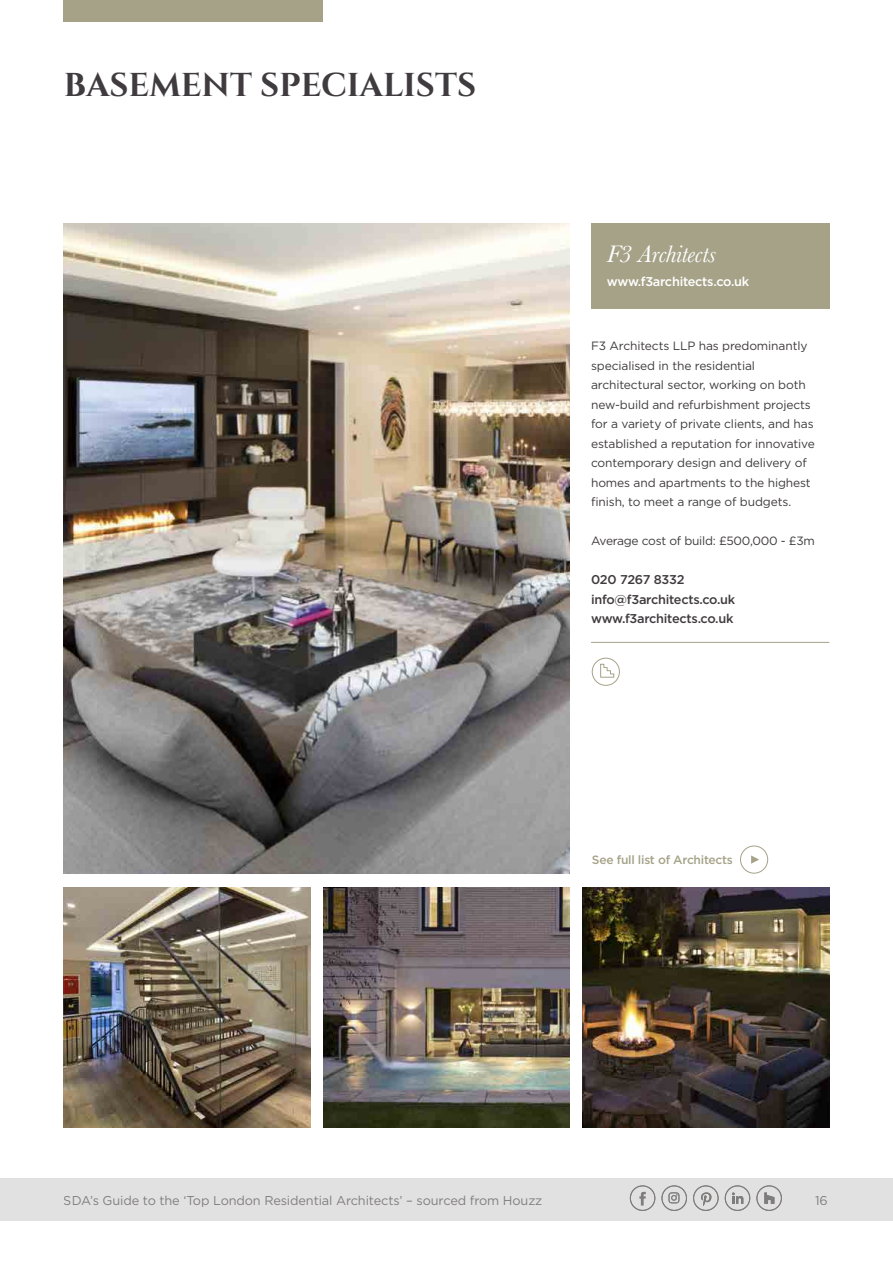
<style>
.page{position:relative;width:893px;height:1263px;background:#fff}
.page>*{position:absolute;margin:0;border:0;box-sizing:border-box;transform-origin:0 0}
.t1{font:700 33px "Cinzel";color:#3f3b3e}
.t2{font:italic 24.75px "Baskerville";letter-spacing:-.01em;color:#fff}
.t3{font:12.75px "Gotham";letter-spacing:-.01em;color:#3f3b3e}
.t4{font:500 12.75px/19.5px "Gotham";letter-spacing:-.02em;color:#3f3b3e}
.t5{font:500 12.75px "Gotham";letter-spacing:-.02em;color:#fff}
.t6{font:12px/19.5px "Gotham";letter-spacing:-.01em;color:#3f3b3e}
.t7{font:500 12px "Gotham";letter-spacing:-.02em;color:#a6a288}
</style>
<div class="page">
<div style="left:0;top:1178px;width:893px;height:42px;background:#e2e1e2"></div>
<img style="left:64px;top:223px;width:506px;height:651px">
<div style="left:64px;top:0;width:259px;height:21px;background:#a6a288"></div>
<img style="left:583px;top:887px;width:246px;height:240px">
<img style="left:64px;top:887px;width:246px;height:240px">
<img style="left:323px;top:887px;width:247px;height:240px">
<hr style="left:591px;top:642px;width:238px;height:1px;background:#a6a288">
<div style="left:591px;top:223px;width:238px;height:85px;background:#a6a288"></div>
<div style="left:592px;top:658px;width:28px;height:28px;border:1px solid #a6a288;border-radius:50%"></div>
<svg style="left:600px;top:664px;width:14px;height:14px"></svg>
<div style="left:662px;top:1185px;width:25px;height:26px;border:1px solid #7f7d7c;border-radius:50%"></div>
<svg style="left:668px;top:1192px;width:11px;height:11px"></svg>
<div style="left:756px;top:1185px;width:26px;height:26px;border:1px solid #7f7d7c;border-radius:50%"></div>
<div style="left:725px;top:1185px;width:25px;height:26px;border:1px solid #7f7d7c;border-radius:50%"></div>
<svg style="left:732px;top:1192px;width:11px;height:12px"></svg>
<svg style="left:639px;top:1192px;width:7px;height:13px"></svg>
<div style="left:693px;top:1185px;width:25px;height:26px;border:1px solid #7f7d7c;border-radius:50%"></div>
<svg style="left:701px;top:1192px;width:10px;height:14px"></svg>
<svg style="left:764px;top:1192px;width:10px;height:12px"></svg>
<div style="left:740px;top:846px;width:28px;height:27px;border:1px solid #a6a288;border-radius:50%"></div>
<svg style="left:751px;top:855px;width:8px;height:9px"></svg>
<div style="left:630px;top:1185px;width:25px;height:26px;border:1px solid #7f7d7c;border-radius:50%"></div>
<h1 class="t1" style="left:64px;top:65px;width:414px">BASEMENT SPECIALISTS</h1>
<h2 class="t2" style="left:607px;top:237px;width:111px">F3 Architects</h2>
<p class="t5" style="left:607px;top:273px;width:144px">www.f3architects.co.uk</p>
<p class="t6" style="left:591px;top:336px;width:225px">F3 Architects LLP has predominantly specialised in the residential architectural sector, working on both new-build and refurbishment projects for a variety of private clients, and has established a reputation for innovative contemporary design and delivery of homes and apartments to the highest finish, to meet a range of budgets.</p>
<p class="t6" style="left:591px;top:531px;width:225px">Average cost of build: £500,000 - £3m</p>
<p class="t4" style="left:591px;top:570px;width:146px">020 7267 8332 info@f3architects.co.uk www.f3architects.co.uk</p>
<p class="t7" style="left:592px;top:851px;width:142px">See full list of Architects</p>
<p class="t3" style="left:64px;top:1192px;width:480px">SDA’s Guide to the ‘Top London Residential Architects’ – sourced from Houzz</p>
<p class="t3" style="left:815px;top:1192px;width:14px">16</p>
</div>
